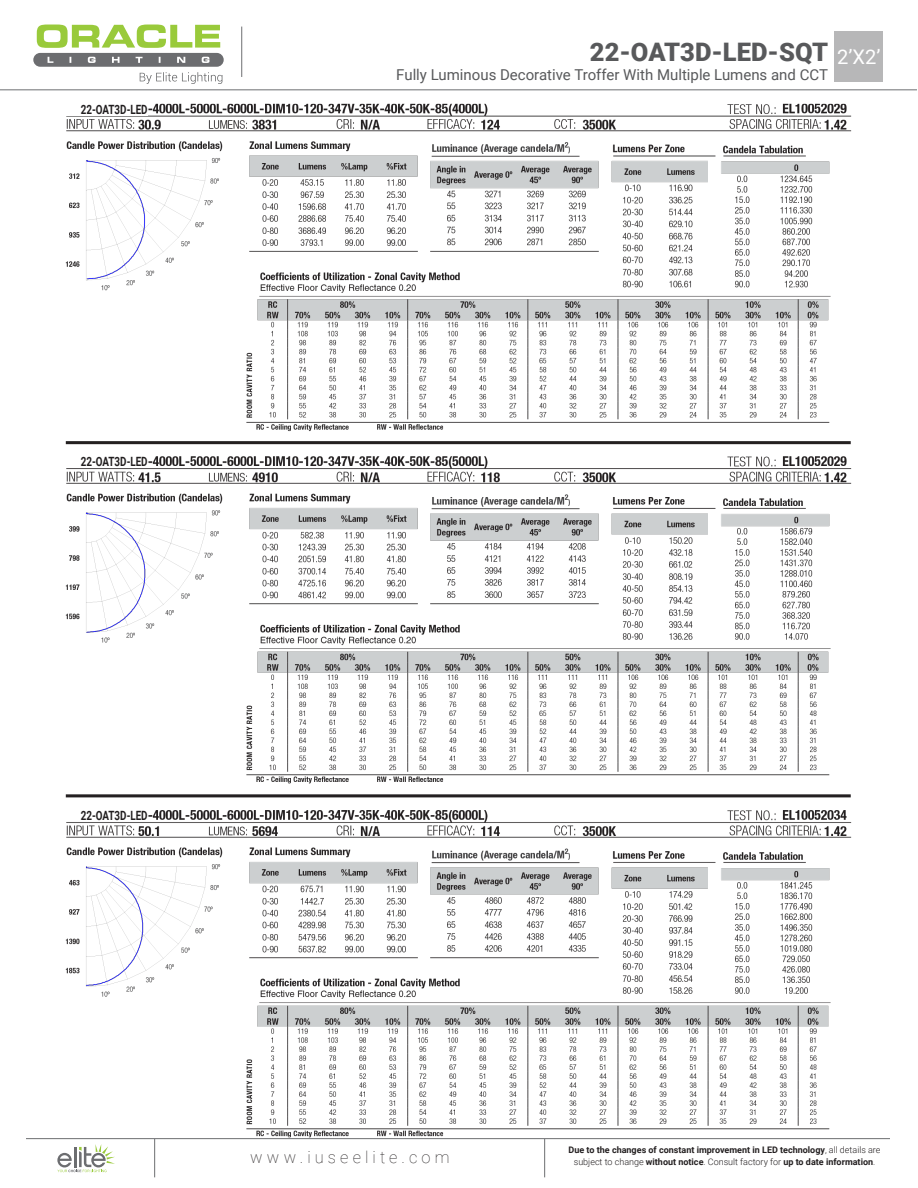
<style>
.page{position:relative;width:918px;height:1188px;background:#fff}
.page>*{position:absolute;margin:0;border:0;box-sizing:border-box;transform-origin:0 0}
.t1{font:900 25.5px "Roboto";color:#58595b}
.t2{font:20.1px "Roboto";color:#fff}
.t3{font:100 16.5px "Roboto";letter-spacing:.25em;color:#211d1e}
.t4{font:15px "Roboto";color:#58595b}
.t5{font:700 12.75px "Roboto";color:#211e1f;scale:.77 1}
.t6{font:300 9px "Roboto";color:#231f20}
.t7{font:700 9px "Roboto";color:#231f20}
.s1{font-weight:300}
.s2{font-weight:700}
</style>
<div class="page">
<div style="left:834px;top:31px;width:49px;height:50px;background:#b7b7b8"></div>
<svg style="left:33px;top:25px;width:191px;height:59px"></svg>
<svg style="left:57px;top:1148px;width:58px;height:24px"></svg>
<hr style="left:0;top:90px;width:917px;height:1px;background:#6d6e71">
<hr style="left:241px;top:27px;width:1px;height:50px;background:#6d6e71">
<hr style="left:154px;top:1139px;width:1px;height:38px;background:#6d6e71">
<hr style="left:544px;top:1139px;width:1px;height:38px;background:#6d6e71">
<img style="left:26px;top:103px;width:864px;height:1045px">
<div style="left:64px;top:103px;width:84px;height:13px;background:#fff"></div>
<div style="left:64px;top:455px;width:84px;height:12px;background:#fff"></div>
<div style="left:64px;top:809px;width:84px;height:12px;background:#fff"></div>
<h3 class="t5" style="left:81px;top:101px;width:88px">22-OAT3D-LED</h3>
<h3 class="t5" style="left:81px;top:453px;width:88px">22-OAT3D-LED</h3>
<h1 class="t1" style="left:590px;top:34px;width:240px">22-OAT3D-LED-SQT</h1>
<h3 class="t4" style="left:396px;top:64px;width:433px">Fully Luminous Decorative Troffer With Multiple Lumens and CCT</h3>
<h2 class="t2" style="left:837px;top:42px;width:45px">2’X2’</h2>
<h3 class="t5" style="left:81px;top:806px;width:88px">22-OAT3D-LED</h3>
<p class="t7" style="left:569px;top:1144px;width:313px">Due to the changes of constant improvement in LED technology<span class="s1">, all details are</span></p>
<h3 class="t3" style="left:250px;top:1146px;width:201px">www.iuseelite.com</h3>
<p class="t6" style="left:574px;top:1156px;width:303px">subject to change <span class="s2">without notice</span>. Consult factory for <span class="s2">up to date information</span>.</p>
</div>
